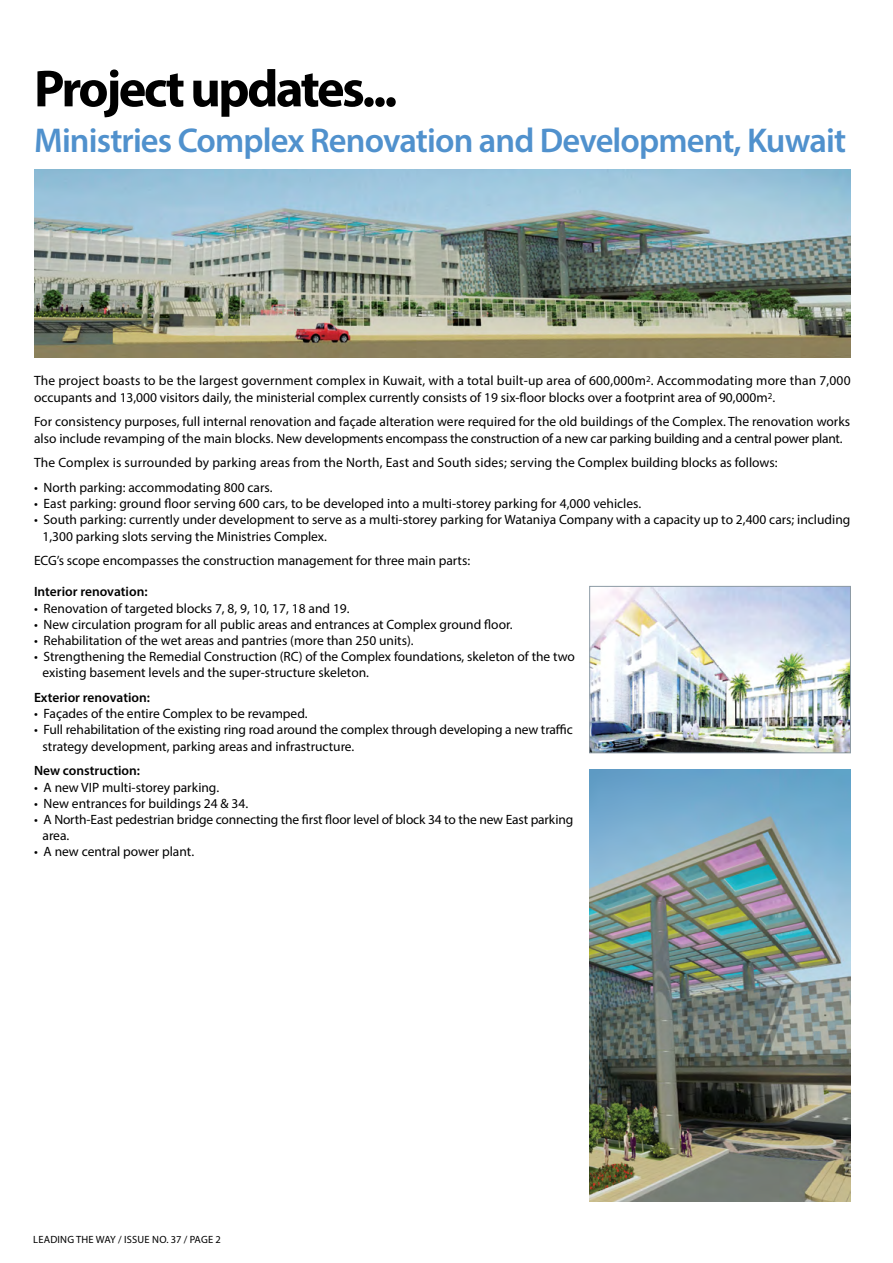
<style>
.page{position:relative;width:893px;height:1263px;background:#fff}
.page>*{position:absolute;margin:0;border:0;box-sizing:border-box;transform-origin:0 0}
.t1{font:700 52.5px "Myriad Pro";letter-spacing:-.05em;color:#000}
.t2{font:600 34.5px "Myriad Pro";letter-spacing:-.025em;color:#5091cd}
.t3{font:13.5px/16.2px "Myriad Pro";color:#000}
.t4{font:600 13.5px "Myriad Pro";color:#000}
.t5{font:10.5px "Myriad Pro";letter-spacing:.02em;color:#000}
</style>
<div class="page">
<img style="left:591px;top:588px;width:258px;height:163px">
<div style="left:589px;top:586px;width:262px;height:167px;border:1px solid #8d9ba5"></div>
<img style="left:589px;top:769px;width:262px;height:432px">
<img style="left:34px;top:169px;width:816px;height:189px">
<h1 class="t1" style="left:34px;top:54px;width:365px">Project updates...</h1>
<h2 class="t2" style="left:34px;top:118px;width:814px">Ministries Complex Renovation and Development, Kuwait</h2>
<p class="t3" style="left:34px;top:373px;width:818px">The project boasts to be the largest government complex in Kuwait, with a total built-up area of 600,000m<sup>2</sup>. Accommodating more than 7,000 occupants and 13,000 visitors daily, the ministerial complex currently consists of 19 six-floor blocks over a footprint area of 90,000m<sup>2</sup>.</p>
<p class="t3" style="left:34px;top:413px;width:818px">For consistency purposes, full internal renovation and façade alteration were required for the old buildings of the Complex. The renovation works also include revamping of the main blocks. New developments encompass the construction of a new car parking building and a central power plant.</p>
<p class="t3" style="left:34px;top:454px;width:745px">The Complex is surrounded by parking areas from the North, East and South sides; serving the Complex building blocks as follows:</p>
<p class="t3" style="left:34px;top:479px;width:240px">• North parking: accommodating 800 cars.</p>
<p class="t3" style="left:34px;top:495px;width:609px">• East parking: ground floor serving 600 cars, to be developed into a multi-storey parking for 4,000 vehicles.</p>
<p class="t3" style="left:43px;top:511px;width:809px;text-indent:-9px">• South parking: currently under development to serve as a multi-storey parking for Wataniya Company with a capacity up to 2,400 cars; including<br>1,300 parking slots serving the Ministries Complex.</p>
<p class="t3" style="left:34px;top:552px;width:438px">ECG’s scope encompasses the construction management for three main parts:</p>
<p class="t4" style="left:34px;top:583px;width:115px">Interior renovation:</p>
<p class="t3" style="left:34px;top:600px;width:317px">• Renovation of targeted blocks 7, 8, 9, 10, 17, 18 and 19.</p>
<p class="t3" style="left:34px;top:616px;width:480px">• New circulation program for all public areas and entrances at Complex ground floor.</p>
<p class="t3" style="left:34px;top:632px;width:381px">• Rehabilitation of the wet areas and pantries (more than 250 units).</p>
<p class="t3" style="left:43px;top:648px;width:534px;text-indent:-9px">• Strengthening the Remedial Construction (RC) of the Complex foundations, skeleton of the two existing basement levels and the super-structure skeleton.</p>
<p class="t4" style="left:34px;top:689px;width:118px">Exterior renovation:</p>
<p class="t3" style="left:34px;top:705px;width:275px">• Façades of the entire Complex to be revamped.</p>
<p class="t3" style="left:43px;top:722px;width:532px;text-indent:-9px">• Full rehabilitation of the existing ring road around the complex through developing a new traffic strategy development, parking areas and infrastructure.</p>
<p class="t4" style="left:34px;top:762px;width:108px">New construction:</p>
<p class="t3" style="left:34px;top:779px;width:187px">• A new VIP multi-storey parking.</p>
<p class="t3" style="left:34px;top:795px;width:216px">• New entrances for buildings 24 &amp; 34.</p>
<p class="t3" style="left:43px;top:811px;width:532px;text-indent:-9px">• A North-East pedestrian bridge connecting the first floor level of block 34 to the new East parking area.</p>
<p class="t3" style="left:34px;top:843px;width:162px">• A new central power plant.</p>
<p class="t5" style="left:33px;top:1233px;width:189px">Leading the way / issue no. 37 / page 2</p>
</div>
